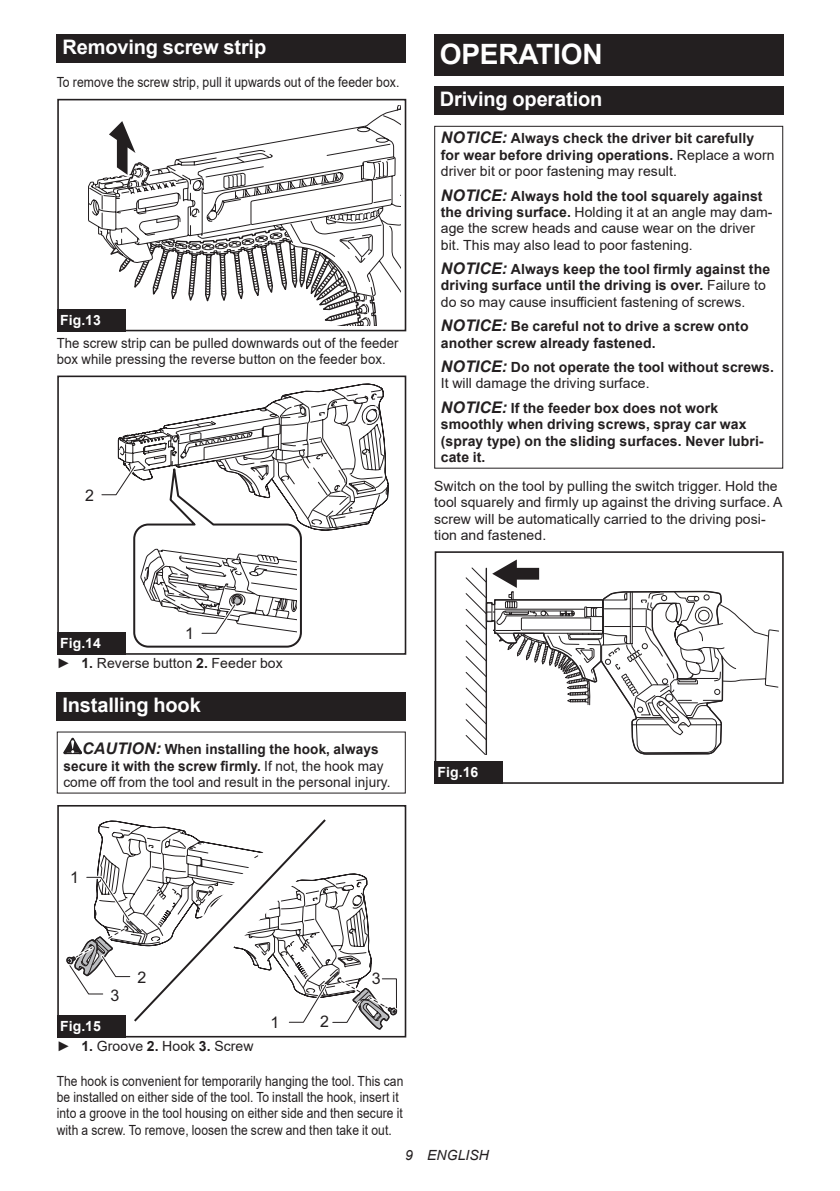
<style>
.page{position:relative;width:840px;height:1191px;background:#fff}
.page>*{position:absolute;margin:0;border:0;box-sizing:border-box;transform-origin:0 0}
.t1{font:700 28px "Arial";letter-spacing:-.01em;color:#fff}
.t2{font:700 20px "Arial";letter-spacing:-.01em;color:#fff}
.t3{font:16px "Arial";color:#231f20}
.t4{font:14px/16.4px "Arial";letter-spacing:.005em;color:#231f20}
.t5{font:700 14px/16.4px "Arial";letter-spacing:.005em;color:#231f20}
.t6{font:14px/16.4px "Arial";letter-spacing:.005em;color:#231f20;scale:.86 1}
.t7{font:14px/16.4px "Arial";letter-spacing:.005em;color:#231f20;scale:.94 1}
.t8{font:14px "Arial";letter-spacing:.005em;color:#231f20;scale:.87 1}
.t9{font:700 14px "Arial";letter-spacing:.005em;color:#fff}
.t10{font:italic 14px "Arial";letter-spacing:.005em;color:#231f20}
.s1{font-weight:700;color:#fff}
.s2{font-weight:700}
.s3{font-weight:700;font-style:italic;font-size:16px}
.s4{font-style:italic;font-size:16px}
.s5{font-weight:400}
</style>
<div class="page">
<div style="left:57px;top:34px;width:348px;height:29px;background:#231f20"></div>
<svg style="left:91px;top:105px;width:309px;height:140px"></svg>
<svg style="left:107px;top:216px;width:271px;height:110px"></svg>
<svg style="left:103px;top:114px;width:49px;height:76px"></svg>
<div style="left:57px;top:303px;width:74px;height:28px;background:#fff"></div>
<div style="left:57px;top:99px;width:349px;height:232px;border:2px solid #231f20"></div>
<div style="left:57px;top:309px;width:68px;height:22px;background:#231f20"></div>
<svg style="left:283px;top:383px;width:106px;height:115px"></svg>
<div style="left:57px;top:375px;width:349px;height:280px;border:2px solid #231f20"></div>
<svg style="left:101px;top:395px;width:287px;height:253px"></svg>
<div style="left:57px;top:632px;width:68px;height:23px;background:#231f20"></div>
<div style="left:57px;top:692px;width:348px;height:28px;background:#231f20"></div>
<svg style="left:63px;top:737px;width:19px;height:17px"></svg>
<div style="left:57px;top:805px;width:349px;height:232px;border:2px solid #231f20"></div>
<svg style="left:66px;top:820px;width:332px;height:210px"></svg>
<div style="left:57px;top:1014px;width:68px;height:23px;background:#231f20"></div>
<div style="left:434px;top:34px;width:348px;height:41px;background:#231f20"></div>
<div style="left:434px;top:86px;width:348px;height:29px;background:#231f20"></div>
<div style="left:434px;top:126px;width:348px;height:342px;border:1px solid #231f20"></div>
<svg style="left:465px;top:559px;width:313px;height:196px"></svg>
<div style="left:434px;top:551px;width:349px;height:233px;border:2px solid #231f20"></div>
<div style="left:434px;top:761px;width:68px;height:23px;background:#231f20"></div>
<h2 class="t2" style="left:62px;top:33px;width:205px">Removing screw strip</h2>
<p class="t8" style="left:57px;top:73px;width:395px">To remove the screw strip, pull it upwards out of the feeder box.</p>
<p class="t9" style="left:60px;top:310px;width:42px">Fig.13</p>
<p class="t7" style="left:57px;top:334px;width:365px">The screw strip can be pulled downwards out of the feeder box while pressing the reverse button on the feeder box.</p>
<p class="t3" style="left:85px;top:484px;width:10px">2</p>
<p class="t3" style="left:185px;top:622px;width:10px">1</p>
<p class="t4" style="left:57px;top:633px;width:227px;line-height:20.2px"><span class="s1">Fig.14<br></span>► <span class="s2">1.</span> Reverse button <span class="s2">2.</span> Feeder box</p>
<h2 class="t2" style="left:62px;top:691px;width:140px">Installing hook</h2>
<p class="t4" style="left:63px;top:741px;width:328px;text-align:center"><span class="s3">CAUTION:</span> <span class="s2">When installing the hook, always secure it with the screw firmly.</span> If not, the hook may come off from the tool and result in the personal injury.</p>
<p class="t3" style="left:70px;top:866px;width:10px">1</p>
<h1 class="t1" style="left:439px;top:34px;width:164px">OPERATION</h1>
<h2 class="t2" style="left:439px;top:85px;width:164px">Driving operation</h2>
<p class="t5" style="left:440px;top:130px;width:335px"><span class="s4">NOTICE:</span> Always check the driver bit carefully for wear before driving operations. <span class="s5">Replace a worn driver bit or poor fastening may result.</span></p>
<p class="t4" style="left:440px;top:187px;width:333px"><span class="s3">NOTICE:</span> <span class="s2">Always hold the tool squarely against the driving surface.</span> Holding it at an angle may dam&shy;age the screw heads and cause wear on the driver bit. This may also lead to poor fastening.</p>
<p class="t5" style="left:440px;top:261px;width:330px"><span class="s4">NOTICE:</span> Always keep the tool firmly against the driving surface until the driving is over. <span class="s5">Failure to do so may cause insufficient fastening of screws.</span></p>
<p class="t5" style="left:440px;top:318px;width:309px"><span class="s4">NOTICE:</span> Be careful not to drive a screw onto another screw already fastened.</p>
<p class="t5" style="left:440px;top:359px;width:334px"><span class="s4">NOTICE:</span> Do not operate the tool without screws.<br><span class="s5">It will damage the driving surface.</span></p>
<p class="t5" style="left:440px;top:400px;width:324px"><span class="s4">NOTICE:</span> If the feeder box does not work smoothly when driving screws, spray car wax (spray type) on the sliding surfaces. Never lubri&shy;cate it.</p>
<p class="t4" style="left:434px;top:477px;width:350px">Switch on the tool by pulling the switch trigger. Hold the tool squarely and firmly up against the driving surface. A screw will be automatically carried to the driving posi&shy;tion and fastened.</p>
<p class="t9" style="left:437px;top:762px;width:42px">Fig.16</p>
<p class="t3" style="left:110px;top:984px;width:10px">3</p>
<p class="t3" style="left:137px;top:966px;width:10px">2</p>
<p class="t3" style="left:371px;top:967px;width:10px">3</p>
<p class="t3" style="left:320px;top:1010px;width:10px">2</p>
<p class="t3" style="left:270px;top:1011px;width:10px">1</p>
<p class="t4" style="left:57px;top:1015px;width:198px;line-height:20.2px"><span class="s1">Fig.15<br></span>► <span class="s2">1.</span> Groove <span class="s2">2.</span> Hook <span class="s2">3.</span> Screw</p>
<p class="t6" style="left:57px;top:1072px;width:404px">The hook is convenient for temporarily hanging the tool. This can be installed on either side of the tool. To install the hook, insert it into a groove in the tool housing on either side and then secure it with a screw. To remove, loosen the screw and then take it out.</p>
<p class="t10" style="left:405px;top:1146px;width:85px">9 ENGLISH</p>
</div>
